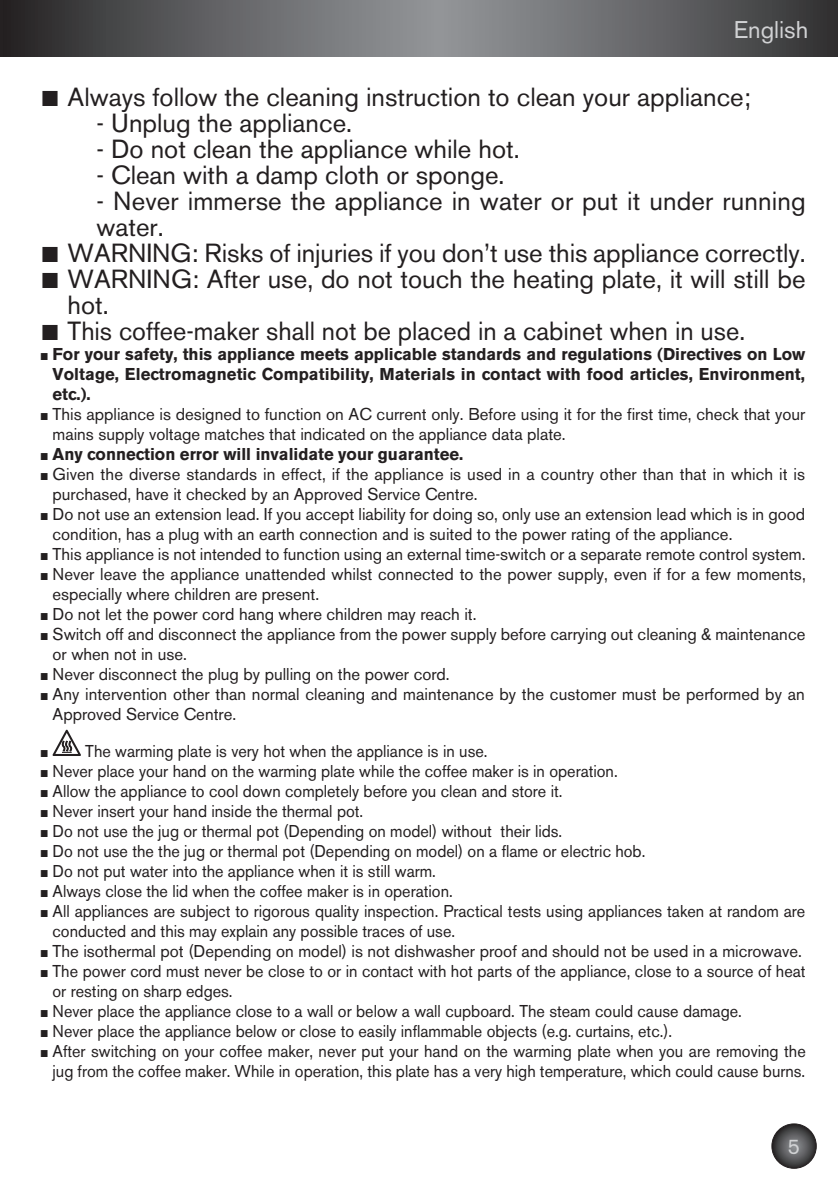
<style>
.page{position:relative;width:838px;height:1191px;background:#fff}
.page>*{position:absolute;margin:0;border:0;box-sizing:border-box;transform-origin:0 0}
.t1{font:26px/26px "Akzidenz Grotesk BE";color:#231f20}
.t2{font:24px "Akzidenz Grotesk BE";color:#d1d2d4}
.t3{font:21px "Akzidenz Grotesk BE";color:#d1d2d4}
.t4{font:17px/20px "Akzidenz Grotesk BE";color:#231f20}
.t5{font:17px/20px "Akzidenz Grotesk BE";color:#231f20;scale:.95 1}
.t6{font:700 17px/20px "Akzidenz Grotesk BE";color:#231f20;text-align:justify}
.s1{font-family:"Lucida Sans Unicode"}
.s2{font-family:"Lucida Sans Unicode";font-weight:400;font-size:12px}
.s3{font-family:"Lucida Sans Unicode";font-size:12px}
</style>
<div class="page">
<div style="left:53px;top:728px;width:28px;height:29px;background:#231f20"></div>
<svg style="left:53px;top:729px;width:28px;height:26px"></svg>
<svg style="left:3px;top:0;width:835px;height:57px;background:#626365"></svg>
<svg style="left:772px;top:1123px;width:44px;height:44px"></svg>
<div style="left:771px;top:1123px;width:45px;height:45px;border:1px solid #231f20;border-radius:50%"></div>
<hr style="left:0;top:0;width:3px;height:57px;background:#252122">
<h2 class="t2" style="left:734px;top:15px;width:76px">English</h2>
<h1 class="t1" style="left:40px;top:83px;width:712px"><span class="s1">■</span> Always follow the cleaning instruction to clean your appliance;</h1>
<h1 class="t1" style="left:96px;top:109px;width:257px">- Unplug the appliance.</h1>
<h1 class="t1" style="left:96px;top:135px;width:425px">- Do not clean the appliance while hot.</h1>
<h1 class="t1" style="left:96px;top:161px;width:409px">- Clean with a damp cloth or sponge.</h1>
<h1 class="t1" style="left:96px;top:187px;width:710px">- Never immerse the appliance in water or put it under running water.</h1>
<h1 class="t1" style="left:40px;top:239px;width:767px"><span class="s1">■</span> WARNING: Risks of injuries if you don’t use this appliance correctly.</h1>
<h1 class="t1" style="left:68px;top:265px;width:739px;text-indent:-28px"><span class="s1">■</span> WARNING: After use, do not touch the heating plate, it will still be hot.</h1>
<h1 class="t1" style="left:40px;top:317px;width:707px"><span class="s1">■</span> This coffee-maker shall not be placed in a cabinet when in use.</h1>
<p class="t6" style="left:53px;top:344px;width:754px;text-indent:-13px"><span class="s2">■</span> For your safety, this appliance meets applicable standards and regulations (Directives on Low Voltage, Electromagnetic Compatibility, Materials in contact with food articles, Environment, etc.).</p>
<p class="t4" style="left:53px;top:404px;width:754px;text-indent:-13px"><span class="s3">■</span> This appliance is designed to function on AC current only. Before using it for the first time, check that your mains supply voltage matches that indicated on the appliance data plate.</p>
<p class="t6" style="left:40px;top:444px;width:425px"><span class="s2">■</span> Any connection error will invalidate your guarantee.</p>
<p class="t4" style="left:53px;top:464px;width:754px;text-indent:-13px"><span class="s3">■</span> Given the diverse standards in effect, if the appliance is used in a country other than that in which it is purchased, have it checked by an Approved Service Centre.</p>
<p class="t4" style="left:53px;top:504px;width:754px;text-indent:-13px"><span class="s3">■</span> Do not use an extension lead. If you accept liability for doing so, only use an extension lead which is in good condition, has a plug with an earth connection and is suited to the power rating of the appliance.</p>
<p class="t4" style="left:40px;top:544px;width:767px"><span class="s3">■</span> This appliance is not intended to function using an external time-switch or a separate remote control system.</p>
<p class="t4" style="left:53px;top:564px;width:754px;text-indent:-13px"><span class="s3">■</span> Never leave the appliance unattended whilst connected to the power supply, even if for a few moments, especially where children are present.</p>
<p class="t4" style="left:40px;top:604px;width:438px"><span class="s3">■</span> Do not let the power cord hang where children may reach it.</p>
<p class="t4" style="left:53px;top:624px;width:754px;text-indent:-13px"><span class="s3">■</span> Switch off and disconnect the appliance from the power supply before carrying out cleaning &amp; maintenance or when not in use.</p>
<p class="t4" style="left:40px;top:664px;width:411px"><span class="s3">■</span> Never disconnect the plug by pulling on the power cord.</p>
<p class="t4" style="left:53px;top:684px;width:753px;text-indent:-13px"><span class="s3">■</span> Any intervention other than normal cleaning and maintenance by the customer must be performed by an<br>Approved Service Centre.</p>
<p class="t5" style="left:40px;top:741px;width:473px"><span class="s3">■</span> The warming plate is very hot when the appliance is in use.</p>
<p class="t5" style="left:40px;top:761px;width:610px"><span class="s3">■</span> Never place your hand on the warming plate while the coffee maker is in operation.</p>
<p class="t5" style="left:40px;top:781px;width:552px"><span class="s3">■</span> Allow the appliance to cool down completely before you clean and store it.</p>
<p class="t5" style="left:40px;top:801px;width:342px"><span class="s3">■</span> Never insert your hand inside the thermal pot.</p>
<p class="t5" style="left:40px;top:821px;width:551px"><span class="s3">■</span> Do not use the jug or thermal pot (Depending on model) without their lids.</p>
<p class="t5" style="left:40px;top:841px;width:639px"><span class="s3">■</span> Do not use the the jug or thermal pot (Depending on model) on a flame or electric hob.</p>
<p class="t5" style="left:40px;top:861px;width:418px"><span class="s3">■</span> Do not put water into the appliance when it is still warm.</p>
<p class="t5" style="left:40px;top:881px;width:436px"><span class="s3">■</span> Always close the lid when the coffee maker is in operation.</p>
<p class="t5" style="left:53px;top:901px;width:794px;text-indent:-13px"><span class="s3">■</span> All appliances are subject to rigorous quality inspection. Practical tests using appliances taken at random are conducted and this may explain any possible traces of use.</p>
<p class="t4" style="left:40px;top:941px;width:763px"><span class="s3">■</span> The isothermal pot (Depending on model) is not dishwasher proof and should not be used in a microwave.</p>
<p class="t5" style="left:53px;top:961px;width:794px;text-indent:-13px"><span class="s3">■</span> The power cord must never be close to or in contact with hot parts of the appliance, close to a source of heat or resting on sharp edges.</p>
<p class="t5" style="left:40px;top:1001px;width:740px"><span class="s3">■</span> Never place the appliance close to a wall or below a wall cupboard. The steam could cause damage.</p>
<p class="t5" style="left:40px;top:1021px;width:667px"><span class="s3">■</span> Never place the appliance below or close to easily inflammable objects (e.g. curtains, etc.).</p>
<p class="t5" style="left:40px;top:1041px;width:808px;text-align:right"><span class="s3">■</span> After switching on your coffee maker, never put your hand on the warming plate when you are removing the jug from the coffee maker. While in operation, this plate has a very high temperature, which could cause burns.</p>
<p class="t3" style="left:788px;top:1133px;width:14px">5</p>
</div>
